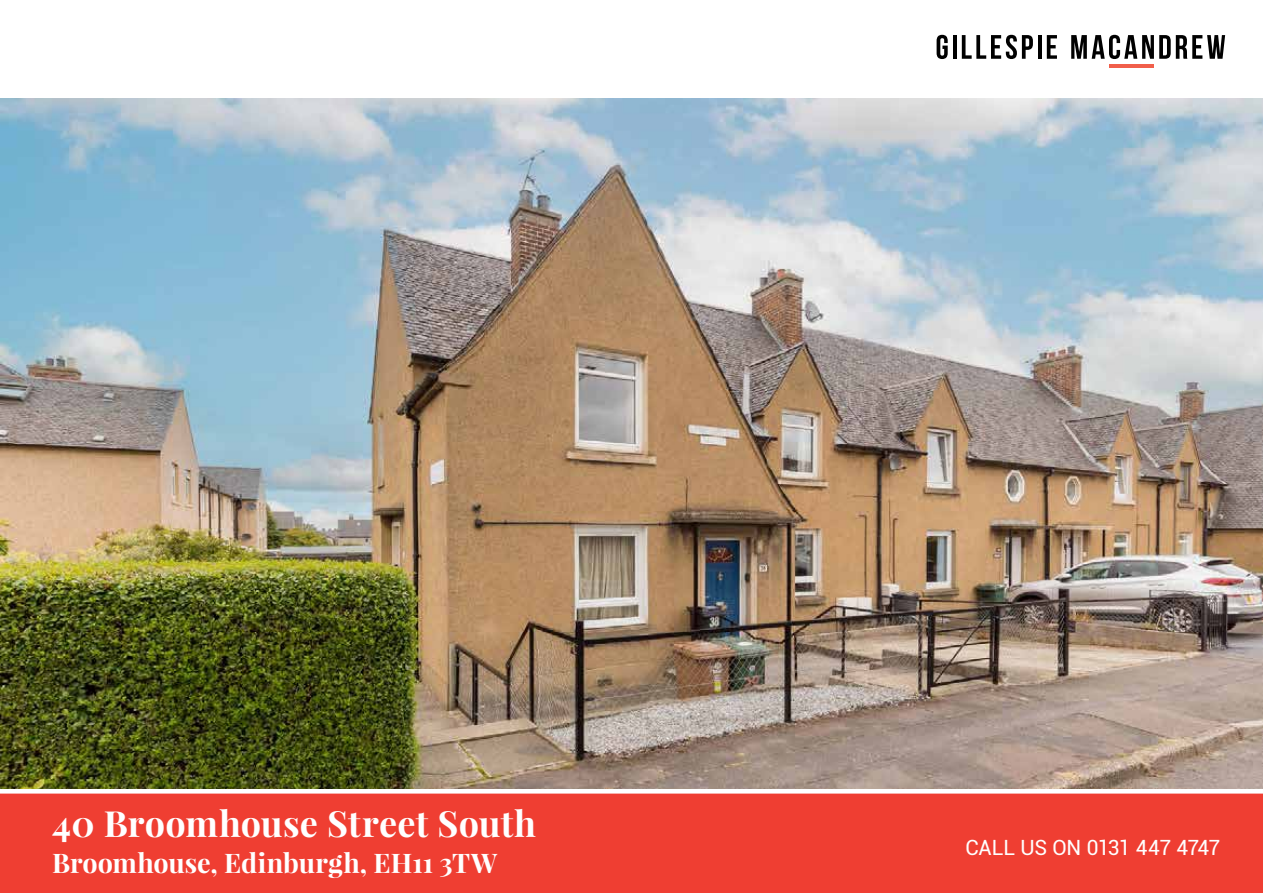
<style>
.page{position:relative;width:1263px;height:893px;background:#fff}
.page>*{position:absolute;margin:0;border:0;box-sizing:border-box;transform-origin:0 0}
.t1{font:700 36px "Playfair Display";letter-spacing:.005em;color:#fff}
.t2{font:700 27px "Playfair Display";color:#fff}
.t3{font:21px "Roboto";letter-spacing:-.03em;color:#fff}
</style>
<div class="page">
<div style="left:0;top:794px;width:1263px;height:99px;background:#ef3e32"></div>
<img style="left:1px;top:99px;width:1262px;height:690px">
<hr style="left:1109px;top:64px;width:45px;height:4px;background:#f15f4b">
<svg style="left:936px;top:35px;width:12px;height:24px"></svg>
<hr style="left:953px;top:35px;width:3px;height:24px;background:#000">
<svg style="left:962px;top:35px;width:71px;height:24px"></svg>
<hr style="left:1038px;top:35px;width:3px;height:24px;background:#000">
<svg style="left:1047px;top:35px;width:10px;height:24px"></svg>
<svg style="left:1071px;top:35px;width:154px;height:24px"></svg>
<h1 class="t1" style="left:52px;top:800px;width:485px">40 Broomhouse Street South</h1>
<p class="t2" style="left:52px;top:845px;width:447px">Broomhouse, Edinburgh, EH11 3TW</p>
<p class="t3" style="left:965px;top:833px;width:256px">CALL US ON 0131 447 4747</p>
</div>
